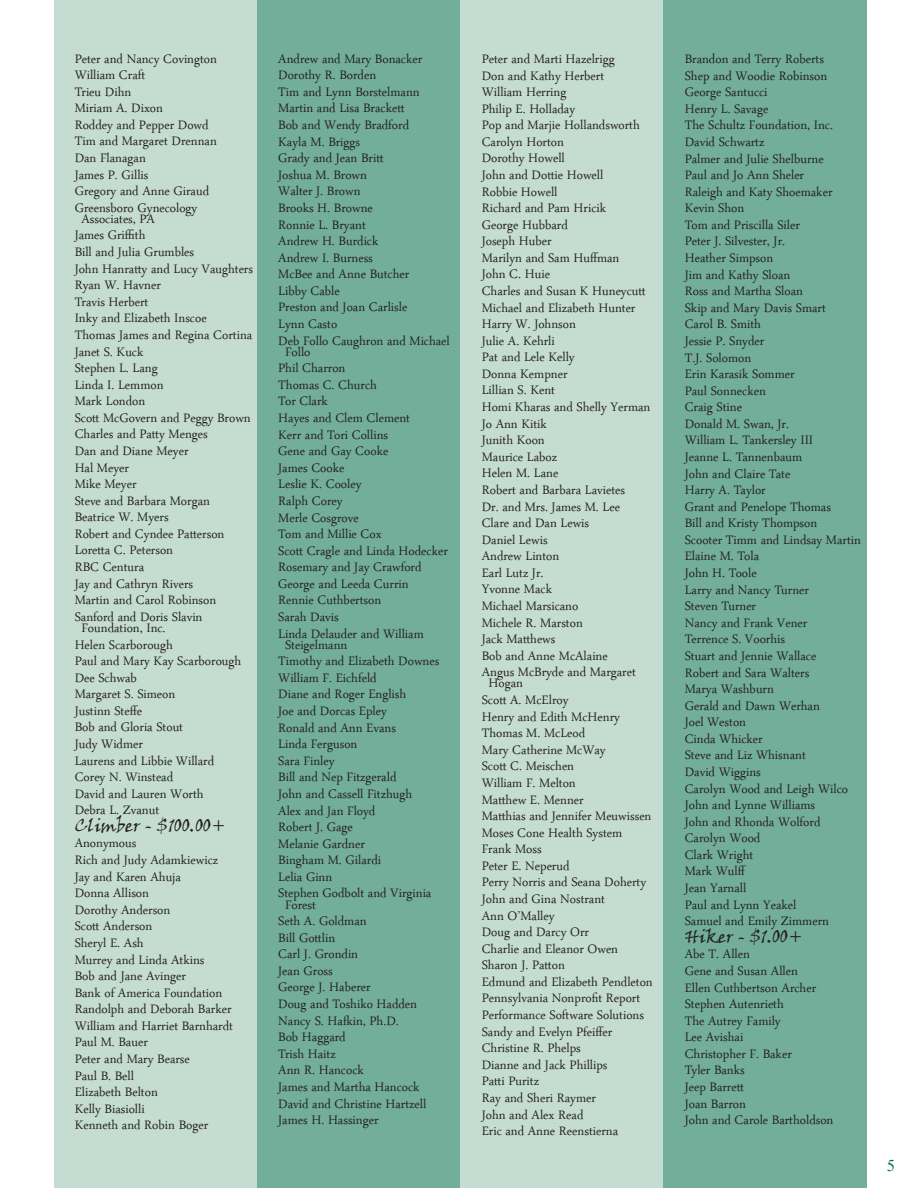
<style>
.page{position:relative;width:918px;height:1188px;background:#fff}
.page>*{position:absolute;margin:0;border:0;box-sizing:border-box;transform-origin:0 0}
.t1{font:18px/16.6px "Arabic Typesetting";color:#231f20}
.t2{font:18px "Viner Hand ITC";color:#231f20}
.t3{font:16.5px "Times New Roman";color:#007049}
</style>
<div class="page">
<div style="left:662px;top:0;width:204px;height:1188px;background:#73ae9a"></div>
<div style="left:256px;top:0;width:204px;height:1188px;background:#73ae9a"></div>
<div style="left:460px;top:0;width:203px;height:1188px;background:#c5dcd2"></div>
<div style="left:54px;top:0;width:202px;height:1188px;background:#c5dcd2"></div>
<p class="t1" style="left:75px;top:52px;width:144px">Peter and Nancy Covington<br>William Craft<br>Trieu Dihn<br>Miriam A. Dixon<br>Roddey and Pepper Dowd<br>Tim and Margaret Drennan<br>Dan Flanagan<br>James P. Gillis<br>Gregory and Anne Giraud<br>Greensboro Gynecology</p>
<p class="t1" style="left:75px;top:212px;width:180px;text-indent:7px">Associates, PA<br>James Griffith<br>Bill and Julia Grumbles<br>John Hanratty and Lucy Vaughters<br>Ryan W. Havner<br>Travis Herbert<br>Inky and Elizabeth Inscoe<br>Thomas James and Regina Cortina<br>Janet S. Kuck<br>Stephen L. Lang<br>Linda I. Lemmon<br>Mark London<br>Scott McGovern and Peggy Brown<br>Charles and Patty Menges<br>Dan and Diane Meyer<br>Hal Meyer<br>Mike Meyer<br>Steve and Barbara Morgan<br>Beatrice W. Myers<br>Robert and Cyndee Patterson<br>Loretta C. Peterson<br>RBC Centura<br>Jay and Cathryn Rivers<br>Martin and Carol Robinson<br>Sanford and Doris Slavin</p>
<p class="t1" style="left:75px;top:621px;width:168px;text-indent:7px">Foundation, Inc.<br>Helen Scarborough<br>Paul and Mary Kay Scarborough<br>Dee Schwab<br>Margaret S. Simeon<br>Justinn Steffe<br>Bob and Gloria Stout<br>Judy Widmer<br>Laurens and Libbie Willard<br>Corey N. Winstead<br>David and Lauren Worth<br>Debra L. Zvanut</p>
<p class="t2" style="left:75px;top:814px;width:153px">Climber - $100.00+</p>
<p class="t1" style="left:75px;top:837px;width:160px">Anonymous<br>Rich and Judy Adamkiewicz<br>Jay and Karen Ahuja<br>Donna Allison<br>Dorothy Anderson<br>Scott Anderson<br>Sheryl E. Ash<br>Murrey and Linda Atkins<br>Bob and Jane Avinger<br>Bank of America Foundation<br>Randolph and Deborah Barker<br>William and Harriet Barnhardt<br>Paul M. Bauer<br>Peter and Mary Bearse<br>Paul B. Bell<br>Elizabeth Belton<br>Kelly Biasiolli<br>Kenneth and Robin Boger</p>
<p class="t1" style="left:278px;top:52px;width:173px">Andrew and Mary Bonacker<br>Dorothy R. Borden<br>Tim and Lynn Borstelmann<br>Martin and Lisa Brackett<br>Bob and Wendy Bradford<br>Kayla M. Briggs<br>Grady and Jean Britt<br>Joshua M. Brown<br>Walter J. Brown<br>Brooks H. Browne<br>Ronnie L. Bryant<br>Andrew H. Burdick<br>Andrew I. Burness<br>McBee and Anne Butcher<br>Libby Cable<br>Preston and Joan Carlisle<br>Lynn Casto<br>Deb Follo Caughron and Michael</p>
<p class="t1" style="left:278px;top:345px;width:171px;text-indent:7px">Follo<br>Phil Charron<br>Thomas C. Church<br>Tor Clark<br>Hayes and Clem Clement<br>Kerr and Tori Collins<br>Gene and Gay Cooke<br>James Cooke<br>Leslie K. Cooley<br>Ralph Corey<br>Merle Cosgrove<br>Tom and Millie Cox<br>Scott Cragle and Linda Hodecker<br>Rosemary and Jay Crawford<br>George and Leeda Currin<br>Rennie Cuthbertson<br>Sarah Davis<br>Linda Delauder and William</p>
<p class="t1" style="left:278px;top:638px;width:163px;text-indent:7px">Steigelmann<br>Timothy and Elizabeth Downes<br>William F. Eichfeld<br>Diane and Roger English<br>Joe and Dorcas Epley<br>Ronald and Ann Evans<br>Linda Ferguson<br>Sara Finley<br>Bill and Nep Fitzgerald<br>John and Cassell Fitzhugh<br>Alex and Jan Floyd<br>Robert J. Gage<br>Melanie Gardner<br>Bingham M. Gilardi<br>Lelia Ginn<br>Stephen Godbolt and Virginia</p>
<p class="t1" style="left:278px;top:898px;width:150px;text-indent:7px">Forest<br>Seth A. Goldman<br>Bill Gottlin<br>Carl J. Grondin<br>Jean Gross<br>George J. Haberer<br>Doug and Toshiko Hadden<br>Nancy S. Hafkin, Ph.D.<br>Bob Haggard<br>Trish Haitz<br>Ann R. Hancock<br>James and Martha Hancock<br>David and Christine Hartzell<br>James H. Hassinger</p>
<p class="t1" style="left:482px;top:52px;width:170px">Peter and Marti Hazelrigg<br>Don and Kathy Herbert<br>William Herring<br>Philip E. Holladay<br>Pop and Marjie Hollandsworth<br>Carolyn Horton<br>Dorothy Howell<br>John and Dottie Howell<br>Robbie Howell<br>Richard and Pam Hricik<br>George Hubbard<br>Joseph Huber<br>Marilyn and Sam Huffman<br>John C. Huie<br>Charles and Susan K Huneycutt<br>Michael and Elizabeth Hunter<br>Harry W. Johnson<br>Julie A. Kehrli<br>Pat and Lele Kelly<br>Donna Kempner<br>Lillian S. Kent<br>Homi Kharas and Shelly Yerman<br>Jo Ann Kitik<br>Junith Koon<br>Maurice Laboz<br>Helen M. Lane<br>Robert and Barbara Lavietes<br>Dr. and Mrs. James M. Lee<br>Clare and Dan Lewis<br>Daniel Lewis<br>Andrew Linton<br>Earl Lutz Jr.<br>Yvonne Mack<br>Michael Marsicano<br>Michele R. Marston<br>Jack Matthews<br>Bob and Anne McAlaine<br>Angus McBryde and Margaret</p>
<p class="t1" style="left:482px;top:677px;width:173px;text-indent:7px">Hogan<br>Scott A. McElroy<br>Henry and Edith McHenry<br>Thomas M. McLeod<br>Mary Catherine McWay<br>Scott C. Meischen<br>William F. Melton<br>Matthew E. Menner<br>Matthias and Jennifer Meuwissen<br>Moses Cone Health System<br>Frank Moss<br>Peter E. Neperud<br>Perry Norris and Seana Doherty<br>John and Gina Nostrant<br>Ann O’Malley<br>Doug and Darcy Orr<br>Charlie and Eleanor Owen<br>Sharon J. Patton<br>Edmund and Elizabeth Pendleton<br>Pennsylvania Nonprofit Report<br>Performance Software Solutions<br>Sandy and Evelyn Pfeiffer<br>Christine R. Phelps<br>Dianne and Jack Phillips<br>Patti Puritz<br>Ray and Sheri Raymer<br>John and Alex Read<br>Eric and Anne Reenstierna</p>
<p class="t1" style="left:685px;top:52px;width:178px">Brandon and Terry Roberts<br>Shep and Woodie Robinson<br>George Santucci<br>Henry L. Savage<br>The Schultz Foundation, Inc.<br>David Schwartz<br>Palmer and Julie Shelburne<br>Paul and Jo Ann Sheler<br>Raleigh and Katy Shoemaker<br>Kevin Shon<br>Tom and Priscilla Siler<br>Peter J. Silvester, Jr.<br>Heather Simpson<br>Jim and Kathy Sloan<br>Ross and Martha Sloan<br>Skip and Mary Davis Smart<br>Carol B. Smith<br>Jessie P. Snyder<br>T.J. Solomon<br>Erin Karasik Sommer<br>Paul Sonnecken<br>Craig Stine<br>Donald M. Swan, Jr.<br>William L. Tankersley III<br>Jeanne L. Tannenbaum<br>John and Claire Tate<br>Harry A. Taylor<br>Grant and Penelope Thomas<br>Bill and Kristy Thompson<br>Scooter Timm and Lindsay Martin<br>Elaine M. Tola<br>John H. Toole<br>Larry and Nancy Turner<br>Steven Turner<br>Nancy and Frank Vener<br>Terrence S. Voorhis<br>Stuart and Jennie Wallace<br>Robert and Sara Walters<br>Marya Washburn<br>Gerald and Dawn Werhan<br>Joel Weston<br>Cinda Whicker<br>Steve and Liz Whisnant<br>David Wiggins<br>Carolyn Wood and Leigh Wilco<br>John and Lynne Williams<br>John and Rhonda Wolford<br>Carolyn Wood<br>Clark Wright<br>Mark Wulff<br>Jean Yarnall<br>Paul and Lynn Yeakel<br>Samuel and Emily Zimmern</p>
<p class="t2" style="left:685px;top:925px;width:120px">Hiker - $1.00+</p>
<p class="t1" style="left:685px;top:947px;width:150px">Abe T. Allen<br>Gene and Susan Allen<br>Ellen Cuthbertson Archer<br>Stephen Autenrieth<br>The Autrey Family<br>Lee Avishai<br>Christopher F. Baker<br>Tyler Banks<br>Jeep Barrett<br>Joan Barron<br>John and Carole Bartholdson</p>
<p class="t3" style="left:887px;top:1154px;width:10px">5</p>
</div>
